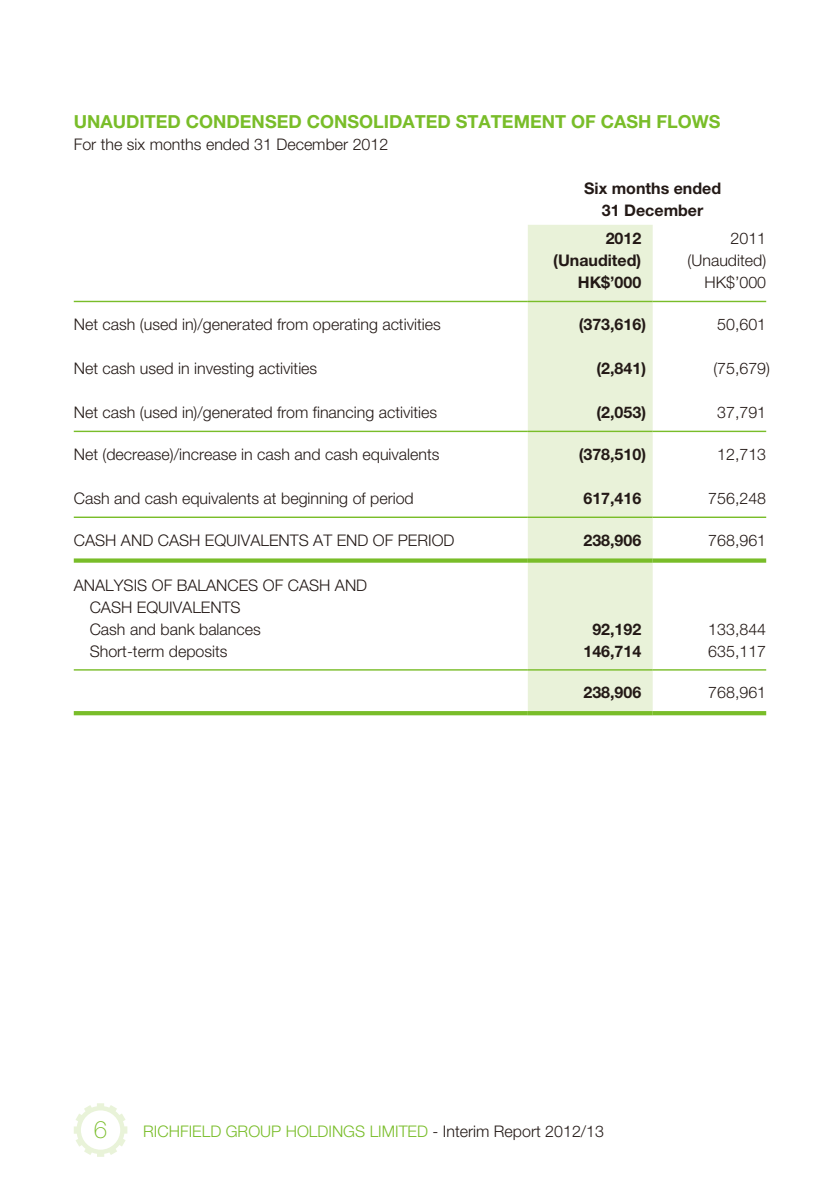
<style>
.page{position:relative;width:840px;height:1191px;background:#fff}
.page>*{position:absolute;margin:0;border:0;box-sizing:border-box;transform-origin:0 0}
.t1{font:100 24px "Helvetica Neue LT Std";color:#79bd29}
.t2{font:700 18px "Helvetica Neue LT Std";color:#79bd29}
.t3{font:300 16px/22px "Helvetica Neue LT Std";color:#231916}
.t4{font:700 16px/22px "Helvetica Neue LT Std";color:#231916;text-align:center}
.t5{font:300 16px "Helvetica Neue LT Std";color:#79bd29}
.s1{color:#231916}
</style>
<div class="page">
<svg style="left:74px;top:1103px;width:53px;height:53px"></svg>
<div style="left:527px;top:225px;width:125px;height:486px;background:#e9f2d9"></div>
<hr style="left:74px;top:301px;width:453px;height:1px;background:#79bd29">
<hr style="left:527px;top:301px;width:125px;height:1px;background:#79bd29">
<hr style="left:652px;top:301px;width:113px;height:1px;background:#79bd29">
<hr style="left:74px;top:431px;width:453px;height:1px;background:#79bd29">
<hr style="left:527px;top:431px;width:125px;height:1px;background:#79bd29">
<hr style="left:652px;top:431px;width:113px;height:1px;background:#79bd29">
<hr style="left:74px;top:516px;width:453px;height:2px;background:#79bd29">
<hr style="left:527px;top:516px;width:125px;height:2px;background:#79bd29">
<hr style="left:652px;top:516px;width:113px;height:2px;background:#79bd29">
<svg style="left:74px;top:558px;width:453px;height:4px;background:#88c441"></svg>
<svg style="left:527px;top:558px;width:125px;height:4px"></svg>
<svg style="left:652px;top:558px;width:113px;height:4px"></svg>
<hr style="left:74px;top:669px;width:453px;height:1px;background:#79bd29">
<hr style="left:527px;top:669px;width:125px;height:1px;background:#79bd29">
<hr style="left:652px;top:669px;width:113px;height:1px;background:#79bd29">
<svg style="left:74px;top:711px;width:453px;height:4px;background:#7bbe2c"></svg>
<hr style="left:527px;top:711px;width:125px;height:4px;background:#79bd29">
<svg style="left:652px;top:711px;width:113px;height:4px"></svg>
<p class="t2" style="left:74px;top:116px;width:648px">UNAUDITED CONDENSED CONSOLIDATED STATEMENT OF CASH FLOWS</p>
<p class="t3" style="left:74px;top:136px;width:316px">For the six months ended 31 December 2012</p>
<p class="t4" style="left:584px;top:180px;width:138px">Six months ended<br>31 December</p>
<p class="t4" style="left:605px;top:229px;width:37px">2012</p>
<p class="t3" style="left:730px;top:229px;width:37px">2011</p>
<p class="t4" style="left:553px;top:251px;width:89px">(Unaudited)</p>
<p class="t3" style="left:687px;top:251px;width:80px">(Unaudited)</p>
<p class="t4" style="left:577px;top:273px;width:65px">HK$’000</p>
<p class="t3" style="left:704px;top:273px;width:63px">HK$’000</p>
<p class="t3" style="left:74px;top:315px;width:368px">Net cash (used in)/generated from operating activities</p>
<p class="t4" style="left:578px;top:315px;width:69px">(373,616)</p>
<p class="t3" style="left:716px;top:315px;width:50px">50,601</p>
<p class="t3" style="left:74px;top:359px;width:245px">Net cash used in investing activities</p>
<p class="t4" style="left:596px;top:359px;width:51px">(2,841)</p>
<p class="t3" style="left:713px;top:359px;width:58px">(75,679)</p>
<p class="t3" style="left:74px;top:403px;width:365px">Net cash (used in)/generated from financing activities</p>
<p class="t4" style="left:596px;top:403px;width:51px">(2,053)</p>
<p class="t3" style="left:716px;top:403px;width:50px">37,791</p>
<p class="t3" style="left:74px;top:445px;width:367px">Net (decrease)/increase in cash and cash equivalents</p>
<p class="t4" style="left:578px;top:445px;width:69px">(378,510)</p>
<p class="t3" style="left:716px;top:445px;width:50px">12,713</p>
<p class="t3" style="left:74px;top:489px;width:341px">Cash and cash equivalents at beginning of period</p>
<p class="t4" style="left:583px;top:489px;width:59px">617,416</p>
<p class="t3" style="left:708px;top:489px;width:59px">756,248</p>
<p class="t3" style="left:74px;top:531px;width:382px">CASH AND CASH EQUIVALENTS AT END OF PERIOD</p>
<p class="t4" style="left:583px;top:531px;width:59px">238,906</p>
<p class="t3" style="left:708px;top:531px;width:59px">768,961</p>
<p class="t3" style="left:90px;top:576px;width:279px;text-indent:-16px">ANALYSIS OF BALANCES OF CASH AND<br>CASH EQUIVALENTS<br>Cash and bank balances</p>
<p class="t4" style="left:592px;top:619px;width:50px">92,192</p>
<p class="t3" style="left:708px;top:620px;width:59px">133,844</p>
<p class="t3" style="left:90px;top:642px;width:139px">Short-term deposits</p>
<p class="t4" style="left:583px;top:641px;width:59px">146,714</p>
<p class="t3" style="left:708px;top:642px;width:59px">635,117</p>
<p class="t4" style="left:583px;top:683px;width:59px">238,906</p>
<p class="t3" style="left:708px;top:683px;width:59px">768,961</p>
<h1 class="t1" style="left:94px;top:1121px;width:15px">6</h1>
<p class="t5" style="left:143px;top:1125px;width:462px">RICHFIELD GROUP HOLDINGS LIMITED <span class="s1">- Interim Report 2012/13</span></p>
</div>
